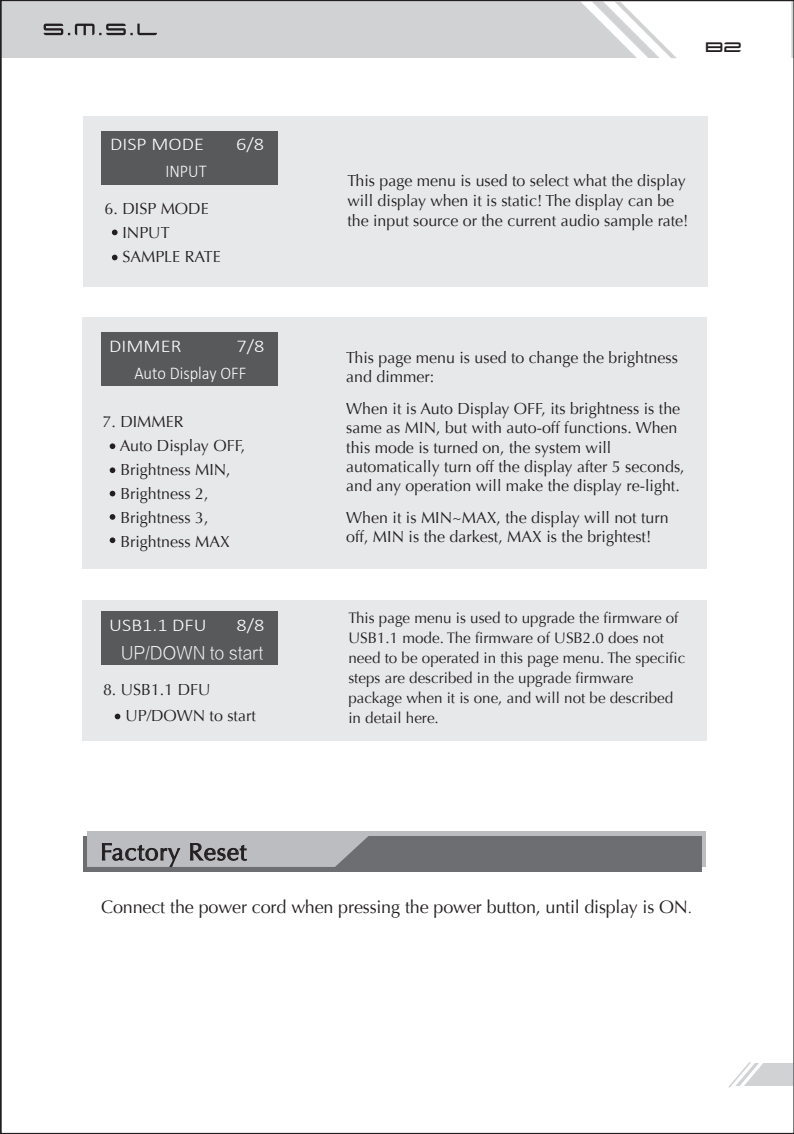
<style>
.page{position:relative;width:794px;height:1134px;background:#fff}
.page>*{position:absolute;margin:0;border:0;box-sizing:border-box;transform-origin:0 0}
.t1{font:24px "Optima";letter-spacing:.035em;color:#231f20}
.t2{font:19.2px "ft 88";color:#231f20}
.t3{font:18px "Optima";letter-spacing:-.01em;color:#231f20}
.t4{font:300 18px "Calibri";color:#fff;scale:1.12 1}
.t5{font:300 18px/27.2px "Calibri";color:#fff;scale:1.13 1}
.t6{font:300 18px "Calibri";color:#fff;scale:.91 1}
.t7{font:17.6px "FZLTXHK";color:#f3f4f4;scale:.91 1}
.t8{font:16px/24px "Optima";color:#231f20}
.t9{font:15.2px/20px "Optima";color:#231f20}
.s1{font-family:"Adobe Song Std";font-weight:300}
</style>
<div class="page">
<div style="left:0;top:1px;width:794px;height:57px;background:#d1d2d4"></div>
<svg style="left:582px;top:3px;width:209px;height:55px"></svg>
<div style="left:690px;top:1063px;width:102px;height:23px;background:#d1d2d4"></div>
<svg style="left:690px;top:1062px;width:73px;height:25px"></svg>
<svg style="left:44px;top:24px;width:113px;height:11px"></svg>
<div style="left:84px;top:117px;width:623px;height:170px;background:#e7e8e9"></div>
<div style="left:82px;top:318px;width:624px;height:251px;background:#e7e8e9"></div>
<div style="left:82px;top:600px;width:624px;height:141px;background:#e7e8e9"></div>
<svg style="left:115px;top:714px;width:5px;height:5px"></svg>
<div style="left:87px;top:832px;width:618px;height:35px;background:#bcbdc0"></div>
<div style="left:83px;top:836px;width:618px;height:35px;background:#6d6e71"></div>
<svg style="left:87px;top:836px;width:281px;height:31px;background:#aaaaad"></svg>
<div style="left:101px;top:332px;width:176px;height:53px;background:#58595b"></div>
<div style="left:101px;top:131px;width:176px;height:53px;background:#58595b"></div>
<svg style="left:110px;top:443px;width:5px;height:6px"></svg>
<svg style="left:110px;top:467px;width:5px;height:6px"></svg>
<svg style="left:110px;top:491px;width:5px;height:5px"></svg>
<svg style="left:110px;top:514px;width:5px;height:6px"></svg>
<svg style="left:110px;top:537px;width:5px;height:6px"></svg>
<svg style="left:112px;top:230px;width:6px;height:5px"></svg>
<svg style="left:112px;top:255px;width:6px;height:5px"></svg>
<div style="left:101px;top:612px;width:176px;height:53px;background:#58595b"></div>
<p class="t4" style="left:110px;top:133px;width:85px">DISP MODE</p>
<p class="t5" style="left:236px;top:130px;width:26px">6/8</p>
<p class="t6" style="left:165px;top:160px;width:47px">INPUT</p>
<p class="t8" style="left:122px;top:197px;width:100px;text-indent:-18px">6. DISP MODE<br>INPUT<br>SAMPLE RATE</p>
<p class="t5" style="left:134px;top:332px;width:117px;text-indent:102px">7/8<br>Auto Display OFF</p>
<p class="t4" style="left:109px;top:335px;width:66px">DIMMER</p>
<p class="t8" style="left:120px;top:410px;width:127px;text-indent:-17px">7. DIMMER<br>Auto Display OFF,<br>Brightness MIN,<br>Brightness 2,<br>Brightness 3,<br>Brightness MAX</p>
<p class="t4" style="left:109px;top:614px;width:88px">USB1.1 DFU</p>
<p class="t5" style="left:236px;top:612px;width:26px">8/8</p>
<p class="t7" style="left:121px;top:643px;width:158px">UP/DOWN to start</p>
<p class="t8" style="left:125px;top:677px;width:132px;line-height:26px;text-indent:-22px">8. USB1.1 DFU<br>UP/DOWN to start</p>
<p class="t2" style="left:706px;top:40px;width:38px">b2</p>
<p class="t8" style="left:347px;top:171px;width:343px;line-height:20px">This page menu is used to select what the display will display when it is static! The display can be the input source or the current audio sample rate!</p>
<p class="t8" style="left:346px;top:348px;width:333px;line-height:19.2px">This page menu is used to change the brightness and dimmer:</p>
<p class="t8" style="left:346px;top:399px;width:340px;line-height:19.2px">When it is Auto Display OFF, its brightness is the same as MIN, but with auto-off functions. When this mode is turned on, the system will automatically turn off the display after 5 seconds, and any operation will make the display re-light.</p>
<p class="t8" style="left:346px;top:508px;width:324px;line-height:19.2px">When it is MIN~MAX, the display will not turn off, MIN is the darkest, MAX is the brightest!</p>
<p class="t9" style="left:348px;top:608px;width:338px">This page menu is used to upgrade the firmware of USB1.1 mode. The firmware of USB2.0 does not need to be operated in this page menu. The specific steps are described in the upgrade firmware package when it is one, and will not be described in detail here.</p>
<h1 class="t1" style="left:100px;top:838px;width:148px">Factory Reset</h1>
<p class="t3" style="left:101px;top:896px;width:592px">Connect the power cord when pressing the power button, until display is ON<span class="s1">.</span></p>
</div>
